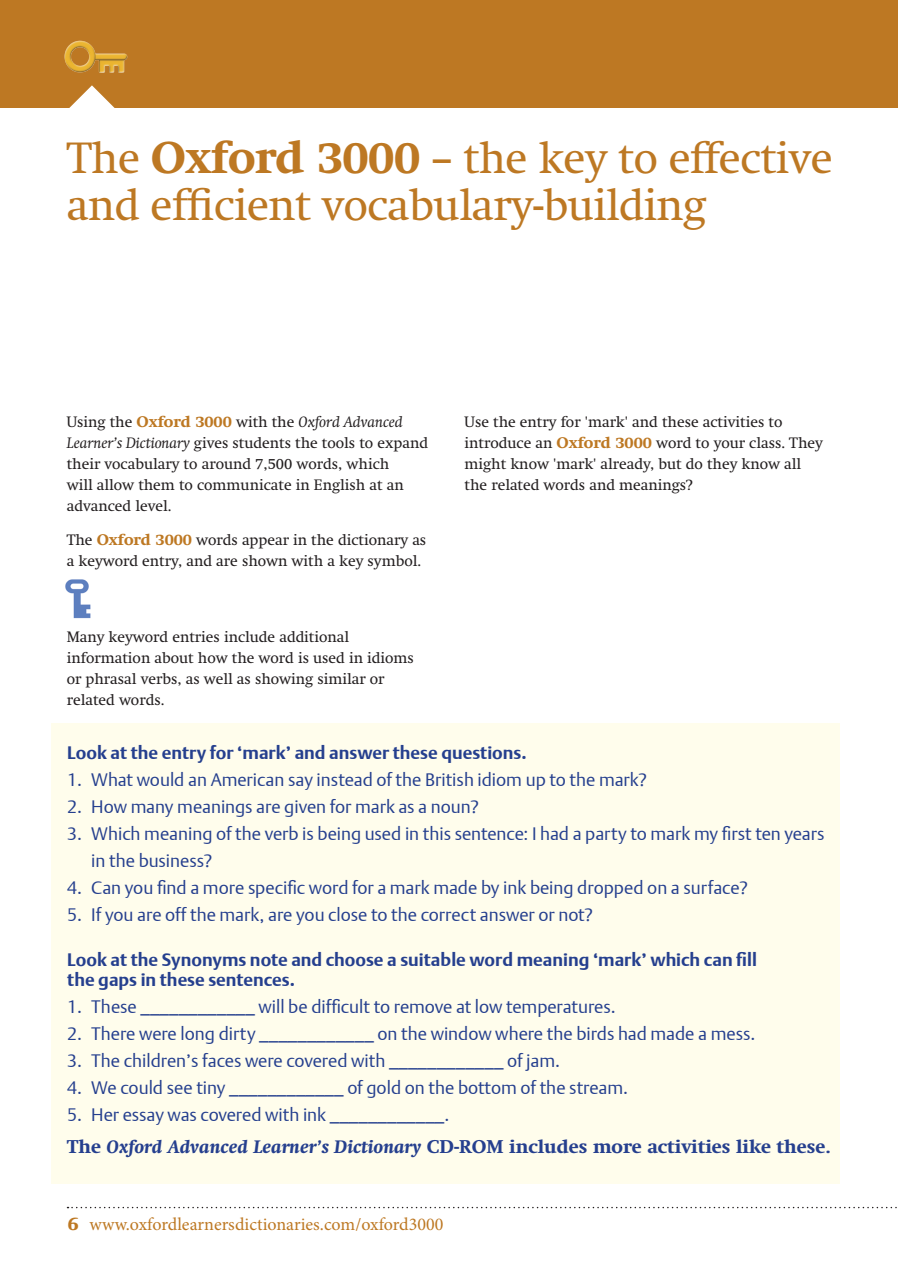
<style>
.page{position:relative;width:898px;height:1265px;background:#fff}
.page>*{position:absolute;margin:0;border:0;box-sizing:border-box;transform-origin:0 0}
.t1{font:43.5px/46.5px "OUP Swift";letter-spacing:-.01em;color:#bd7823}
.t2{font:300 18px/27px "OUP Argo";color:#253f8e}
.t3{font:300 18px/19.5px "OUP Argo";color:#253f8e}
.t4{font:700 18px "OUP Swift";color:#253f8e}
.t5{font:18px "Minion Pro";color:#bd7823}
.t6{font:15px/21px "OUP Swift";color:#231f20}
.s1{font-weight:700}
.s2{font-weight:700;color:#bd7823}
.s3{font-style:italic}
.s4{font-family:"OUP Swift";font-weight:700}
</style>
<div class="page">
<div style="left:52px;top:723px;width:788px;height:460px;background:#fffdec"></div>
<div style="left:0;top:0;width:896px;height:108px;background:#bd7823"></div>
<svg style="left:69px;top:85px;width:46px;height:23px"></svg>
<svg style="left:67px;top:1206px;width:830px;height:2px"></svg>
<img style="left:64px;top:40px;width:64px;height:33px">
<hr style="left:896px;top:0;width:1px;height:108px;background:#bd7823">
<img style="left:66px;top:579px;width:25px;height:40px">
<h1 class="t1" style="left:67px;top:135px;width:767px">The <span class="s1">Oxford 3000</span> – the key to effective and efficient vocabulary-building</h1>
<p class="t6" style="left:67px;top:412px;width:363px">Using the <span class="s2">Oxford 3000</span> with the <span class="s3">Oxford Advanced Learner’s Dictionary</span> gives students the tools to expand their vocabulary to around 7,500 words, which<br>will allow them to communicate in English at an advanced level.</p>
<p class="t6" style="left:67px;top:529px;width:361px">The <span class="s2">Oxford 3000</span> words appear in the dictionary as a keyword entry, and are shown with a key symbol.</p>
<p class="t6" style="left:67px;top:626px;width:348px">Many keyword entries include additional information about how the word is used in idioms or phrasal verbs, as well as showing similar or related words.</p>
<p class="t6" style="left:464px;top:411px;width:360px">Use the entry for 'mark' and these activities to introduce an <span class="s2">Oxford 3000</span> word to your class. They might know 'mark' already, but do they know all the related words and meanings?</p>
<p class="t3" style="left:67px;top:742px;width:461px">Look at the entry for ‘mark’ and answer these questions.</p>
<p class="t2" style="left:67px;top:766px;width:581px">1. What would an American say instead of the British idiom up to the mark?</p>
<p class="t2" style="left:67px;top:793px;width:413px">2. How many meanings are given for mark as a noun?</p>
<p class="t2" style="left:91px;top:820px;width:734px;text-indent:-24px">3. Which meaning of the verb is being used in this sentence: I had a party to mark my first ten years in the business?</p>
<p class="t2" style="left:67px;top:874px;width:682px">4. Can you find a more specific word for a mark made by ink being dropped on a surface?</p>
<p class="t2" style="left:67px;top:901px;width:527px">5. If you are off the mark, are you close to the correct answer or not?</p>
<p class="t3" style="left:67px;top:949px;width:691px">Look at the Synonyms note and choose a suitable word meaning ‘mark’ which can fill the gaps in these sentences.</p>
<p class="t2" style="left:67px;top:992px;width:550px">1. These ____________ will be difficult to remove at low temperatures.</p>
<p class="t2" style="left:67px;top:1019px;width:689px">2. There were long dirty ____________ on the window where the birds had made a mess.</p>
<p class="t2" style="left:67px;top:1046px;width:494px">3. The children’s faces were covered with ____________ of jam.</p>
<p class="t2" style="left:67px;top:1073px;width:562px">4. We could see tiny ____________ of gold on the bottom of the stream.</p>
<p class="t2" style="left:67px;top:1100px;width:383px">5. Her essay was covered with ink ____________.</p>
<p class="t4" style="left:67px;top:1135px;width:765px">The <span class="s3">Oxford Advanced Learner’s Dictionary</span> CD-ROM includes more activities like these.</p>
<p class="t5" style="left:68px;top:1211px;width:377px"><span class="s4">6</span> www.oxfordlearnersdictionaries.com/oxford3000</p>
</div>
